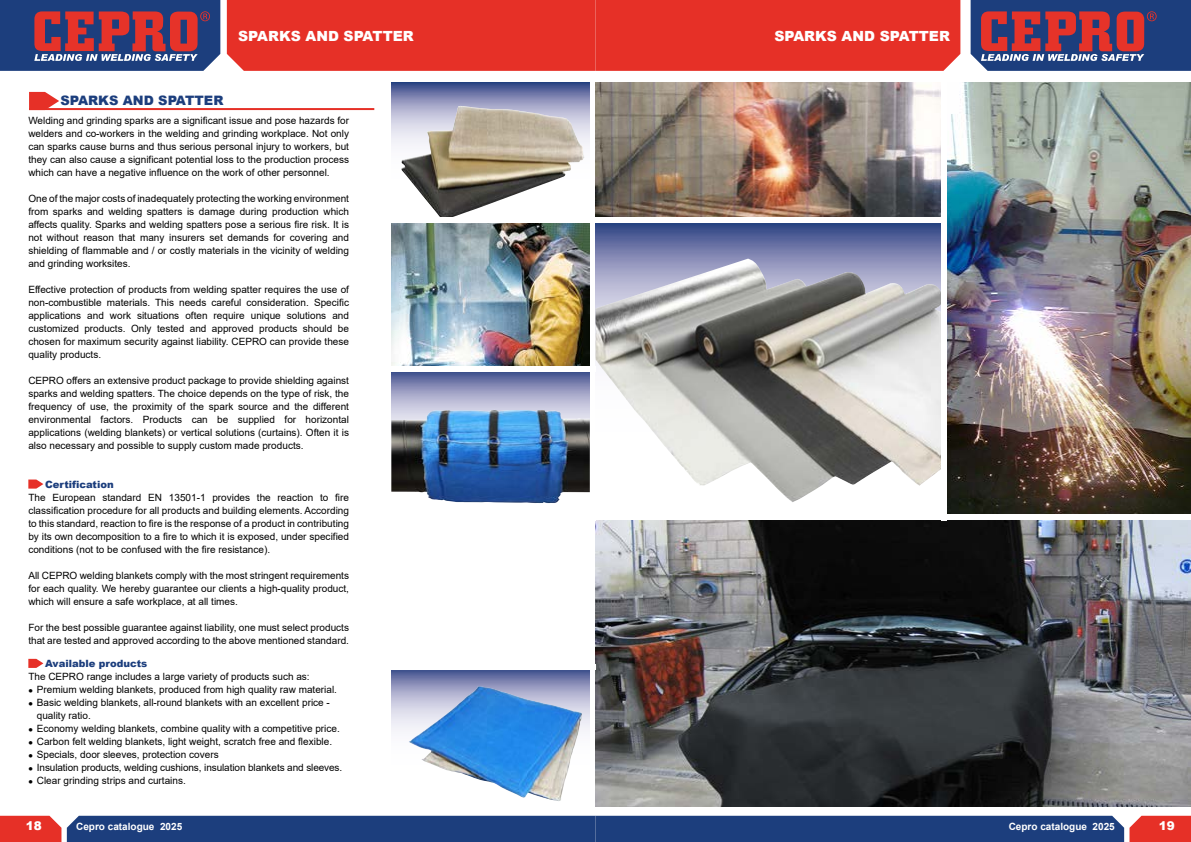
<style>
.page{position:relative;width:1191px;height:842px;background:#fff}
.page>*{position:absolute;margin:0;border:0;box-sizing:border-box;transform-origin:0 0}
.t1{font:900 14px "Arial";color:#fff}
.t2{font:900 13px "Arial";color:#1c3e7d}
.t3{font:900 12px "Arial";color:#fff}
.t4{font:10px/13px "Arial";color:#000;text-align:justify}
.t5{font:700 10px "Arial";color:#fff}
.t6{font:900 10px "Arial";color:#1c3e7d}
</style>
<div class="page">
<div style="left:227px;top:0;width:733px;height:71px;background:#e63027"></div>
<div style="left:0;top:816px;width:61px;height:26px;background:#e63027"></div>
<div style="left:67px;top:816px;width:1124px;height:26px;background:#1c3e7d"></div>
<svg style="left:970px;top:0;width:221px;height:71px;background:#5f456c"></svg>
<svg style="left:0;top:0;width:220px;height:71px;background:#5e446c"></svg>
<img style="left:391px;top:223px;width:199px;height:143px">
<svg style="left:391px;top:372px;width:199px;height:132px;background:#969abf"></svg>
<img style="left:391px;top:410px;width:199px;height:93px">
<svg style="left:391px;top:670px;width:199px;height:61px;background:#878eb7"></svg>
<img style="left:409px;top:686px;width:170px;height:115px">
<svg style="left:391px;top:82px;width:199px;height:76px;background:#7c85b1"></svg>
<img style="left:401px;top:106px;width:183px;height:111px">
<img style="left:595px;top:82px;width:346px;height:135px">
<img style="left:947px;top:82px;width:244px;height:432px">
<svg style="left:595px;top:223px;width:346px;height:36px;background:#5a679c"></svg>
<img style="left:595px;top:259px;width:346px;height:243px">
<img style="left:595px;top:520px;width:596px;height:286px">
<svg style="left:29px;top:92px;width:30px;height:16px"></svg>
<hr style="left:29px;top:108px;width:345px;height:2px;background:#e63027">
<svg style="left:28px;top:479px;width:15px;height:10px"></svg>
<svg style="left:28px;top:659px;width:15px;height:9px"></svg>
<h1 class="t1" style="left:238px;top:26px;width:177px">SPARKS AND SPATTER</h1>
<h2 class="t2" style="left:60px;top:91px;width:164px">SPARKS AND SPATTER</h2>
<p class="t4" style="left:28px;top:113px;width:322px">Welding and grinding sparks are a significant issue and pose hazards for welders and co-workers in the welding and grinding workplace. Not only can sparks cause burns and thus serious personal injury to workers, but they can also cause a significant potential loss to the production process which can have a negative influence on the work of other personnel.</p>
<p class="t4" style="left:28px;top:191px;width:322px">One of the major costs of inadequately protecting the working environment from sparks and welding spatters is damage during production which affects quality. Sparks and welding spatters pose a serious fire risk. It is not without reason that many insurers set demands for covering and shielding of flammable and / or costly materials in the vicinity of welding and grinding worksites.</p>
<p class="t4" style="left:28px;top:282px;width:322px">Effective protection of products from welding spatter requires the use of non-combustible materials. This needs careful consideration. Specific applications and work situations often require unique solutions and customized products. Only tested and approved products should be chosen for maximum security against liability. CEPRO can provide these quality products.</p>
<p class="t4" style="left:28px;top:373px;width:322px">CEPRO offers an extensive product package to provide shielding against sparks and welding spatters. The choice depends on the type of risk, the frequency of use, the proximity of the spark source and the different environmental factors. Products can be supplied for horizontal applications (welding blankets) or vertical solutions (curtains). Often it is also necessary and possible to supply custom made products.</p>
<p class="t6" style="left:45px;top:477px;width:70px">Certification</p>
<p class="t4" style="left:28px;top:490px;width:322px">The European standard EN 13501-1 provides the reaction to fire classification procedure for all products and building elements. According to this standard, reaction to fire is the response of a product in contributing by its own decomposition to a fire to which it is exposed, under specified conditions (not to be confused with the fire resistance).</p>
<p class="t4" style="left:28px;top:568px;width:322px">All CEPRO welding blankets comply with the most stringent requirements for each quality. We hereby guarantee our clients a high-quality product, which will ensure a safe workplace, at all times.</p>
<p class="t4" style="left:28px;top:620px;width:322px">For the best possible guarantee against liability, one must select products that are tested and approved according to the above mentioned standard.</p>
<p class="t6" style="left:45px;top:656px;width:104px">Available products</p>
<p class="t4" style="left:28px;top:669px;width:283px">The CEPRO range includes a large variety of products such as:</p>
<p class="t4" style="left:28px;top:682px;width:310px">● Premium welding blankets, produced from high quality raw material.</p>
<p class="t4" style="left:37px;top:695px;width:294px;text-indent:-8px">● Basic welding blankets, all-round blankets with an excellent price - quality ratio.</p>
<p class="t4" style="left:28px;top:721px;width:313px">● Economy welding blankets, combine quality with a competitive price.</p>
<p class="t4" style="left:28px;top:734px;width:305px">● Carbon felt welding blankets, light weight, scratch free and flexible.</p>
<p class="t4" style="left:28px;top:747px;width:192px">● Specials, door sleeves, protection covers</p>
<p class="t4" style="left:28px;top:760px;width:315px">● Insulation products, welding cushions, insulation blankets and sleeves.</p>
<p class="t4" style="left:28px;top:773px;width:159px">● Clear grinding strips and curtains.</p>
<h1 class="t1" style="left:774px;top:26px;width:177px">SPARKS AND SPATTER</h1>
<p class="t3" style="left:26px;top:817px;width:18px">18</p>
<p class="t5" style="left:76px;top:819px;width:108px">Cepro catalogue 2025</p>
<p class="t5" style="left:1008px;top:819px;width:108px">Cepro catalogue 2025</p>
<p class="t3" style="left:1158px;top:817px;width:18px">19</p>
</div>
